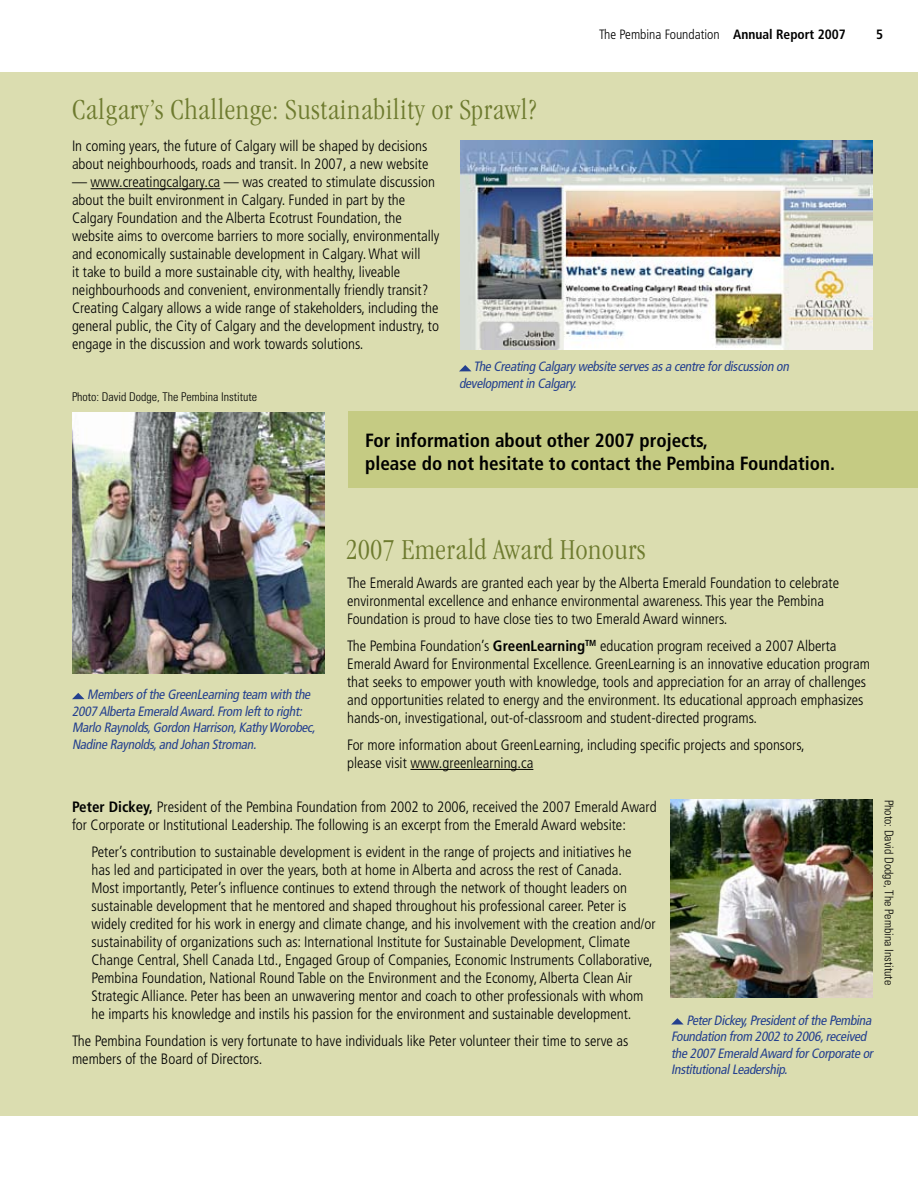
<style>
.page{position:relative;width:918px;height:1188px;background:#fff}
.page>*{position:absolute;margin:0;border:0;box-sizing:border-box;transform-origin:0 0}
.t1{font:300 condensed 30px "Garamond";letter-spacing:.02em;color:#6e7b2f}
.t2{font:700 condensed 19.05px/23px "Frutiger";color:#000}
.t3{font:300 condensed 15px/18px "Frutiger";color:#000}
.t4{font:italic condensed 13.5px/16.5px "Frutiger";color:#24408f}
.t5{font:300 condensed 13.5px "Frutiger";color:#000}
.t6{font:300 condensed 12px "Univers";color:#000}
.s1{font-weight:700}
</style>
<div class="page">
<div style="left:0;top:72px;width:918px;height:1044px;background:#dbddb0"></div>
<div style="left:348px;top:412px;width:570px;height:76px;background:#c5cb83"></div>
<hr style="left:91px;top:188px;width:129px;height:1px;background:#000">
<img style="left:460px;top:140px;width:413px;height:209px">
<svg style="left:459px;top:365px;width:12px;height:6px"></svg>
<hr style="left:410px;top:769px;width:123px;height:1px;background:#000">
<img style="left:72px;top:412px;width:252px;height:262px">
<svg style="left:72px;top:693px;width:12px;height:6px"></svg>
<img style="left:670px;top:800px;width:203px;height:198px">
<svg style="left:671px;top:1018px;width:13px;height:7px"></svg>
<h1 class="t1" style="left:72px;top:94px;width:466px">Calgary’s Challenge: Sustainability or Sprawl?</h1>
<p class="t3" style="left:72px;top:137px;width:358px">In coming years, the future of Calgary will be shaped by decisions about neighbourhoods, roads and transit. In 2007, a new website</p>
<p class="t3" style="left:72px;top:173px;width:369px">— www.creatingcalgary.ca — was created to stimulate discussion about the built environment in Calgary. Funded in part by the Calgary Foundation and the Alberta Ecotrust Foundation, the website aims to overcome barriers to more socially, environmentally and economically sustainable development in Calgary. What will<br>it take to build a more sustainable city, with healthy, liveable neighbourhoods and convenient, environmentally friendly transit?<br>Creating Calgary allows a wide range of stakeholders, including the general public, the City of Calgary and the development industry, to engage in the discussion and work towards solutions.</p>
<p class="t5" style="left:599px;top:27px;width:248px">The Pembina Foundation <span class="s1">Annual Report 2007</span></p>
<p class="t6" style="left:72px;top:390px;width:187px">Photo: David Dodge, The Pembina Institute</p>
<p class="t4" style="left:459px;top:359px;width:334px;text-indent:14px">The Creating Calgary website servesasa centre fordiscussion on developmentin Calgary.</p>
<p class="t2" style="left:365px;top:429px;width:471px">For information about other 2007 projects,<br>please do not hesitate to contact the Pembina Foundation.</p>
<p class="t4" style="left:72px;top:686px;width:248px;text-indent:15px">Membersofthe GreenLearning team with the 2007 Alberta Emerald Award.From leftto right:<br>Marlo Raynolds,Gordon Harrison,Kathy Worobec, Nadine Raynolds,and Johan Stroman.</p>
<h1 class="t1" style="left:346px;top:534px;width:301px">2007 Emerald Award Honours</h1>
<p class="t3" style="left:347px;top:574px;width:493px">The Emerald Awards are granted each year by the Alberta Emerald Foundation to celebrate environmental excellence and enhance environmental awareness. This year the Pembina<br>Foundation is proud to have close ties to two Emerald Award winners.</p>
<p class="t3" style="left:347px;top:637px;width:524px">The Pembina Foundation’s <span class="s1">GreenLearning</span><sup>TM</sup> education program received a 2007 Alberta Emerald Award for Environmental Excellence. GreenLearning is an innovative education program that seeks to empower youth with knowledge, tools and appreciation for an array of challenges and opportunities related to energy and the environment. Its educational approach emphasizes hands-on, investigational, out-of-classroom and student-directed programs.</p>
<p class="t3" style="left:347px;top:736px;width:459px">For more information about GreenLearning, including specific projects and sponsors, please visit www.greenlearning.ca</p>
<p class="t3" style="left:72px;top:798px;width:586px"><span class="s1">Peter Dickey,</span> President of the Pembina Foundation from 2002 to 2006, received the 2007 Emerald Award for Corporate or Institutional Leadership. The following is an excerpt from the Emerald Award website:</p>
<p class="t3" style="left:92px;top:843px;width:566px">Peter’s contribution to sustainable development is evident in the range of projects and initiatives he<br>has led and participated in over the years, both at home in Alberta and across the rest of Canada.<br>Most importantly, Peter’s influence continues to extend through the network of thought leaders on sustainable development that he mentored and shaped throughout his professional career. Peter is widely credited for his work in energy and climate change, and his involvement with the creation and/or sustainability of organizations such as: International Institute for Sustainable Development, Climate Change Central, Shell Canada Ltd., Engaged Group of Companies, Economic Instruments Collaborative, Pembina Foundation, National Round Table on the Environment and the Economy, Alberta Clean Air Strategic Alliance. Peter has been an unwavering mentor and coach to other professionals with whom he imparts his knowledge and instils his passion for the environment and sustainable development.</p>
<p class="t3" style="left:72px;top:1032px;width:558px">The Pembina Foundation is very fortunate to have individuals like Peter volunteer their time to serve as members of the Board of Directors.</p>
<p class="t6" style="left:896px;top:800px;width:187px;rotate:90deg">Photo: David Dodge, The Pembina Institute</p>
<p class="t4" style="left:671px;top:1012px;width:206px;text-indent:15px">PeterDickey,Presidentofthe Pembina Foundation from 2002 to 2006,received the 2007 Emerald Award forCorporate or InstitutionalLeadership.</p>
</div>
